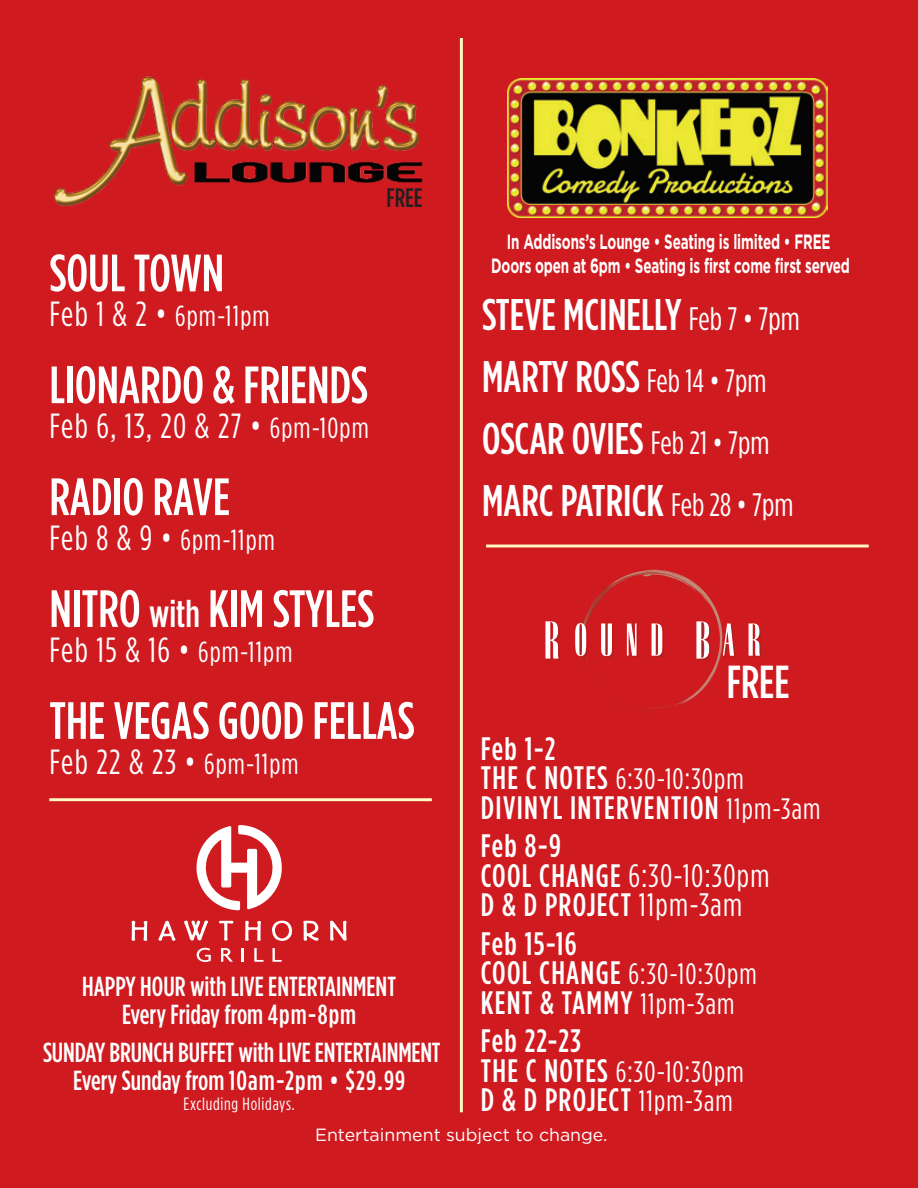
<style>
.page{position:relative;width:918px;height:1188px;background:#cf1a20}
.page>*{position:absolute;margin:0;border:0;box-sizing:border-box;transform-origin:0 0}
.t1{font:500 52.35px "Gotham Condensed";color:#fff}
.t2{font:500 46.2px "Gotham Condensed";color:#fff}
.t3{font:500 44.25px "Gotham Condensed";color:#fff}
.t4{font:34.95px "Gotham Condensed";letter-spacing:.04em;color:#fff}
.t5{font:500 32.4px/29.5px "Gotham Condensed";letter-spacing:.04em;color:#fff}
.t6{font:29.55px "Gotham Condensed";letter-spacing:.04em;color:#fff}
.t7{font:29.1px "Gotham Condensed";letter-spacing:.04em;color:#fff}
.t8{font:500 27.6px "Gotham Condensed";color:#fff}
.t9{font:500 26.7px "Gotham Condensed";color:#231f20}
.t10{font:700 20.7px/23.5px "Gotham";letter-spacing:-.01em;color:#fff;text-align:center;scale:.65 1}
.t11{font:17.7px "Gotham";color:#fff}
.t12{font:17.7px "Gotham Condensed";letter-spacing:.04em;color:#fff}
.s1{font-size:34.95px}
.s2{font-size:29.1px}
.s3{font-size:38.55px}
.s4{font-weight:400;font-size:32.4px}
.s5{font-weight:500;font-size:32.4px}
.s6{font-weight:400;font-size:29.55px}
.s7{font-weight:400}
</style>
<div class="page">
<img style="left:507px;top:79px;width:321px;height:138px">
<svg style="left:132px;top:921px;width:16px;height:20px"></svg>
<svg style="left:158px;top:921px;width:18px;height:20px"></svg>
<svg style="left:184px;top:920px;width:24px;height:21px"></svg>
<svg style="left:219px;top:921px;width:15px;height:20px"></svg>
<svg style="left:245px;top:921px;width:16px;height:20px"></svg>
<svg style="left:272px;top:921px;width:20px;height:20px"></svg>
<svg style="left:303px;top:920px;width:16px;height:21px"></svg>
<svg style="left:330px;top:920px;width:17px;height:21px"></svg>
<svg style="left:197px;top:948px;width:14px;height:14px"></svg>
<svg style="left:221px;top:948px;width:12px;height:14px"></svg>
<hr style="left:241px;top:948px;width:3px;height:14px;background:#fff">
<svg style="left:254px;top:948px;width:10px;height:14px"></svg>
<svg style="left:273px;top:948px;width:9px;height:14px"></svg>
<svg style="left:196px;top:825px;width:86px;height:85px"></svg>
<img style="left:53px;top:76px;width:370px;height:130px">
<svg style="left:545px;top:570px;width:216px;height:142px"></svg>
<hr style="left:460px;top:38px;width:3px;height:1074px;background:#fffac1">
<hr style="left:49px;top:798px;width:383px;height:3px;background:#fffac1">
<hr style="left:486px;top:545px;width:383px;height:2px;background:#fffac1">
<p class="t9" style="left:386px;top:183px;width:38px">FREE</p>
<p class="t1" style="left:49px;top:244px;width:176px">SOUL TOWN</p>
<p class="t7" style="left:49px;top:300px;width:222px"><span class="s1">Feb 1 &amp; 2 •</span> 6pm-11pm</p>
<p class="t1" style="left:49px;top:356px;width:320px">LIONARDO &amp; FRIENDS</p>
<p class="t4" style="left:49px;top:407px;width:321px">Feb 6, 13, 20 &amp; 27 • <span class="s2">6pm-10pm</span></p>
<p class="t1" style="left:49px;top:468px;width:182px">RADIO RAVE</p>
<p class="t7" style="left:49px;top:524px;width:227px"><span class="s1">Feb 8 &amp; 9 •</span> 6pm-11pm</p>
<p class="t1" style="left:49px;top:580px;width:326px">NITRO <span class="s3">with</span> KIM STYLES</p>
<p class="t4" style="left:49px;top:631px;width:245px">Feb 15 &amp; 16 • <span class="s2">6pm-11pm</span></p>
<p class="t1" style="left:49px;top:692px;width:367px">THE VEGAS GOOD FELLAS</p>
<p class="t4" style="left:49px;top:743px;width:251px">Feb 22 &amp; 23 • <span class="s2">6pm-11pm</span></p>
<p class="t8" style="left:82px;top:971px;width:315px">HAPPY HOUR with LIVE ENTERTAINMENT</p>
<p class="t8" style="left:122px;top:999px;width:236px">Every Friday from 4pm-8pm</p>
<p class="t8" style="left:43px;top:1037px;width:399px">SUNDAY BRUNCH BUFFET with LIVE ENTERTAINMENT</p>
<p class="t8" style="left:73px;top:1065px;width:334px">Every Sunday from 10am-2pm • $29.99</p>
<p class="t12" style="left:184px;top:1095px;width:113px">Excluding Holidays.</p>
<p class="t10" style="left:491px;top:229px;width:553px">In Addisons’s Lounge • Seating is limited • FREE<br>Doors open at 6pm • Seating is first come first served</p>
<p class="t3" style="left:482px;top:290px;width:319px">STEVE MCINELLY <span class="s4">Feb 7 • 7pm</span></p>
<p class="t3" style="left:482px;top:352px;width:286px">MARTY ROSS <span class="s4">Feb 14 • 7pm</span></p>
<p class="t3" style="left:482px;top:414px;width:289px">OSCAR OVIES <span class="s4">Feb 21 • 7pm</span></p>
<p class="t3" style="left:482px;top:476px;width:313px">MARC PATRICK <span class="s4">Feb 28 • 7pm</span></p>
<p class="t2" style="left:727px;top:657px;width:64px">FREE</p>
<p class="t5" style="left:481px;top:733px;width:76px">Feb 1-2</p>
<p class="t6" style="left:481px;top:763px;width:264px"><span class="s5">THE C NOTES</span> 6:30-10:30pm</p>
<p class="t5" style="left:481px;top:792px;width:341px">DIVINYL INTERVENTION <span class="s6">11pm-3am</span></p>
<p class="t5" style="left:481px;top:830px;width:82px">Feb 8-9</p>
<p class="t5" style="left:481px;top:860px;width:290px">COOL CHANGE <span class="s7">6:30-10:30pm<br></span>D &amp; D PROJECT <span class="s7">11pm-3am</span></p>
<p class="t5" style="left:481px;top:928px;width:97px">Feb 15-16</p>
<p class="t6" style="left:481px;top:958px;width:277px"><span class="s5">COOL CHANGE</span> 6:30-10:30pm</p>
<p class="t5" style="left:481px;top:987px;width:255px">KENT &amp; TAMMY <span class="s6">11pm-3am</span></p>
<p class="t5" style="left:481px;top:1025px;width:101px">Feb 22-23</p>
<p class="t6" style="left:481px;top:1055px;width:264px"><span class="s5">THE C NOTES</span> 6:30-10:30pm</p>
<p class="t5" style="left:481px;top:1084px;width:253px">D &amp; D PROJECT <span class="s6">11pm-3am</span></p>
<p class="t11" style="left:315px;top:1125px;width:294px">Entertainment subject to change.</p>
</div>
